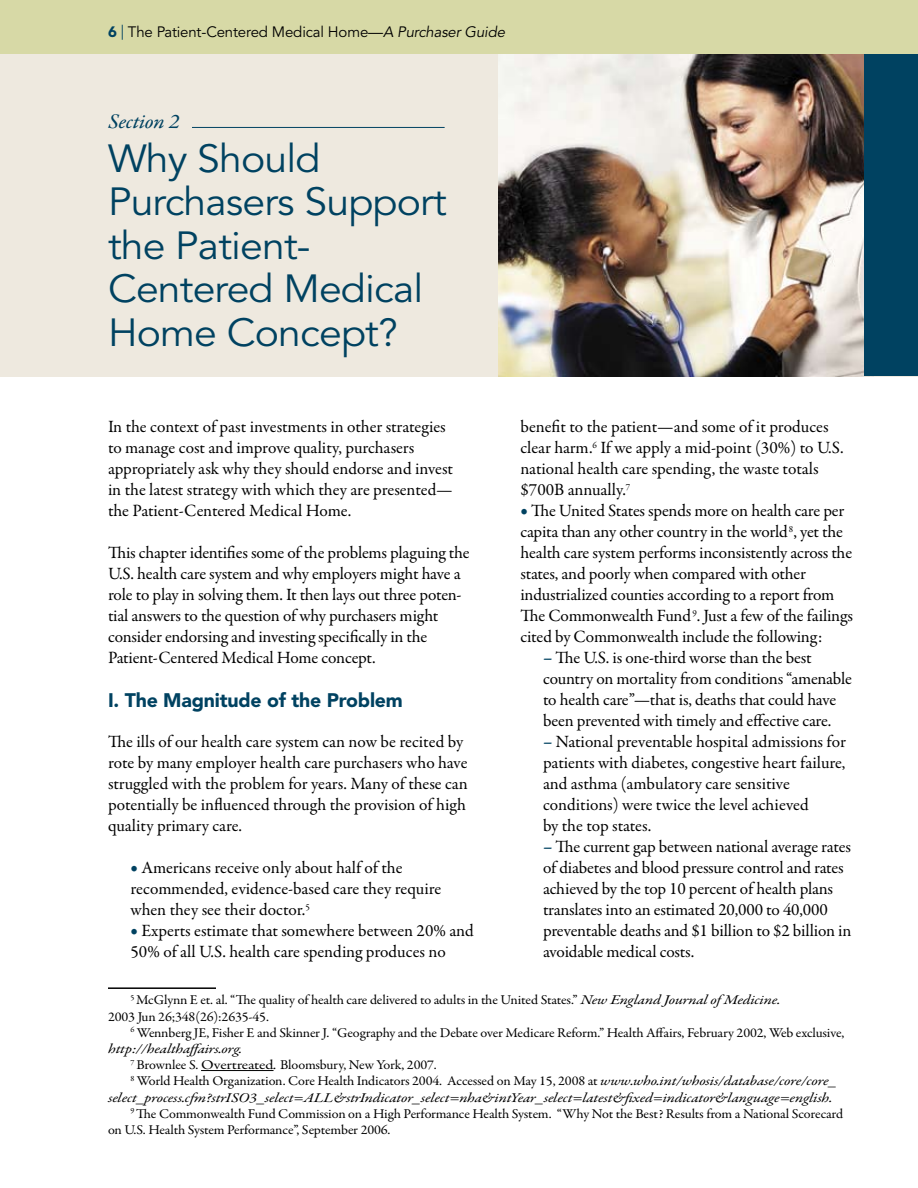
<style>
.page{position:relative;width:918px;height:1188px;background:#fff}
.page>*{position:absolute;margin:0;border:0;box-sizing:border-box;transform-origin:0 0}
.t1{font:39px/43.5px "Avenir LT Std";letter-spacing:-.02em;color:#004261;scale:1.05 1}
.t2{font:21px "Garamond Premr Pro Med It";letter-spacing:-.01em;color:#004261;scale:1.05 1}
.t3{font:900 19.5px "Avenir LT Std";letter-spacing:-.01em;color:#004261}
.t4{font:17.4px/21px "Garamond Premr Pro";letter-spacing:-.01em;color:#000}
.t5{font:15px "Avenir LT Std";letter-spacing:-.01em;color:#000}
.t6{font:13.5px/16.2px "Garamond Premr Pro";letter-spacing:-.015em;color:#000;scale:1.05 1}
.t7{font:italic 13.5px "Garamond Premr Pro";letter-spacing:-.015em;color:#000;scale:1.2 1}
.s1{color:#004261}
.s2{font-style:italic}
.s3{font-weight:700;color:#004261}
</style>
<div class="page">
<div style="left:0;top:0;width:918px;height:376px;background:#eee9df"></div>
<img style="left:498px;top:54px;width:366px;height:322px">
<div style="left:864px;top:52px;width:54px;height:324px;background:#004261"></div>
<div style="left:0;top:0;width:918px;height:54px;background:#d7d9a6"></div>
<hr style="left:192px;top:127px;width:253px;height:1px;background:#004261">
<hr style="left:108px;top:987px;width:108px;height:2px;background:#000">
<hr style="left:201px;top:1070px;width:73px;height:1px;background:#000">
<p class="t5" style="left:121px;top:23px;width:386px"><span class="s1">|</span> The Patient-Centered Medical Home—<span class="s2">A Purchaser Guide</span></p>
<p class="t2" style="left:108px;top:109px;width:70px">Section 2</p>
<h1 class="t1" style="left:108px;top:138px;width:324px">Why Should<br>Purchasers Support the Patient-<br>Centered Medical<br>Home Concept?</h1>
<p class="t4" style="left:108px;top:416px;width:347px">In the context of past investments in other strategies to manage cost and improve quality, purchasers appropriately ask why they should endorse and invest in the latest strategy with which they are presented— the Patient-Centered Medical Home.</p>
<p class="t4" style="left:108px;top:542px;width:363px">This chapter identifies some of the problems plaguing the U.S. health care system and why employers might have a role to play in solving them. It then lays out three poten&shy;tial answers to the question of why purchasers might consider endorsing and investing specifically in the Patient-Centered Medical Home concept.</p>
<p class="t3" style="left:108px;top:689px;width:296px">I. The Magnitude of the Problem</p>
<p class="t4" style="left:108px;top:731px;width:361px">The ills of our health care system can now be recited by rote by many employer health care purchasers who have struggled with the problem for years. Many of these can potentially be influenced through the provision of high quality primary care.</p>
<p class="t4" style="left:130px;top:857px;width:312px"><span class="s1">•</span> Americans receive only about half of the recommended, evidence-based care they require when they see their doctor.<sup>5</sup></p>
<p class="t4" style="left:130px;top:920px;width:345px"><span class="s1">•</span> Experts estimate that somewhere between 20% and<br>50% of all U.S. health care spending produces no</p>
<p class="t4" style="left:520px;top:416px;width:325px">benefit to the patient—and some of it produces clear harm.<sup>6</sup> If we apply a mid-point (30%) to U.S. national health care spending, the waste totals $700B annually.<sup>7</sup></p>
<p class="t4" style="left:520px;top:500px;width:334px"><span class="s1">•</span> The United States spends more on health care per capita than any other country in the world<sup>8</sup>, yet the health care system performs inconsistently across the states, and poorly when compared with other industrialized counties according to a report from The Commonwealth Fund <sup>9</sup>. Just a few of the failings cited by Commonwealth include the following:</p>
<p class="t4" style="left:543px;top:647px;width:311px"><span class="s3">–</span> The U.S. is one-third worse than the best country on mortality from conditions “amenable to health care”—that is, deaths that could have been prevented with timely and effective care.</p>
<p class="t4" style="left:543px;top:731px;width:304px"><span class="s3">–</span> National preventable hospital admissions for patients with diabetes, congestive heart failure, and asthma (ambulatory care sensitive conditions) were twice the level achieved<br>by the top states.</p>
<p class="t4" style="left:543px;top:836px;width:310px"><span class="s3">–</span> The current gap between national average rates of diabetes and blood pressure control and rates achieved by the top 10 percent of health plans translates into an estimated 20,000 to 40,000 preventable deaths and $1 billion to $2 billion in avoidable medical costs.</p>
<p class="t6" style="left:108px;top:992px;width:642px;text-indent:22px"><sup>5</sup> McGlynn E et. al. “The quality of health care delivered to adults in the United States.” <span class="s2">New England Journal ofMedicine.<br></span>2003 Jun 26;348(26):2635-45.</p>
<p class="t6" style="left:130px;top:1025px;width:681px"><sup>6</sup> Wennberg JE, Fisher E and Skinner J. “Geography and the Debate over Medicare Reform.” Health Affairs, February 2002, Web exclusive,</p>
<p class="t7" style="left:108px;top:1040px;width:114px">http://healthaffairs.org.</p>
<p class="t6" style="left:130px;top:1057px;width:293px"><sup>7</sup> Brownlee S. Overtreated<span class="s2">.</span> Bloomsbury, New York, 2007.</p>
<p class="t6" style="left:130px;top:1073px;width:674px"><sup>8</sup> World Health Organization. Core Health Indicators 2004. Accessed on May 15, 2008 at <span class="s2">www.who.int/whosis/database/core/core_</span></p>
<p class="t7" style="left:108px;top:1089px;width:606px">select_process.cfm?strISO3_select=ALL&amp;strIndicator_select=nha&amp;intYear_select=latest&amp;fixed=indicator&amp;language=english.</p>
<p class="t6" style="left:131px;top:1106px;width:680px"><sup>9</sup> The Commonwealth Fund Commission on a High Performance Health System. “Why Not the Best? Results from a National Scorecard</p>
<p class="t6" style="left:108px;top:1122px;width:271px">on U.S. Health System Performance”, September 2006.</p>
</div>
